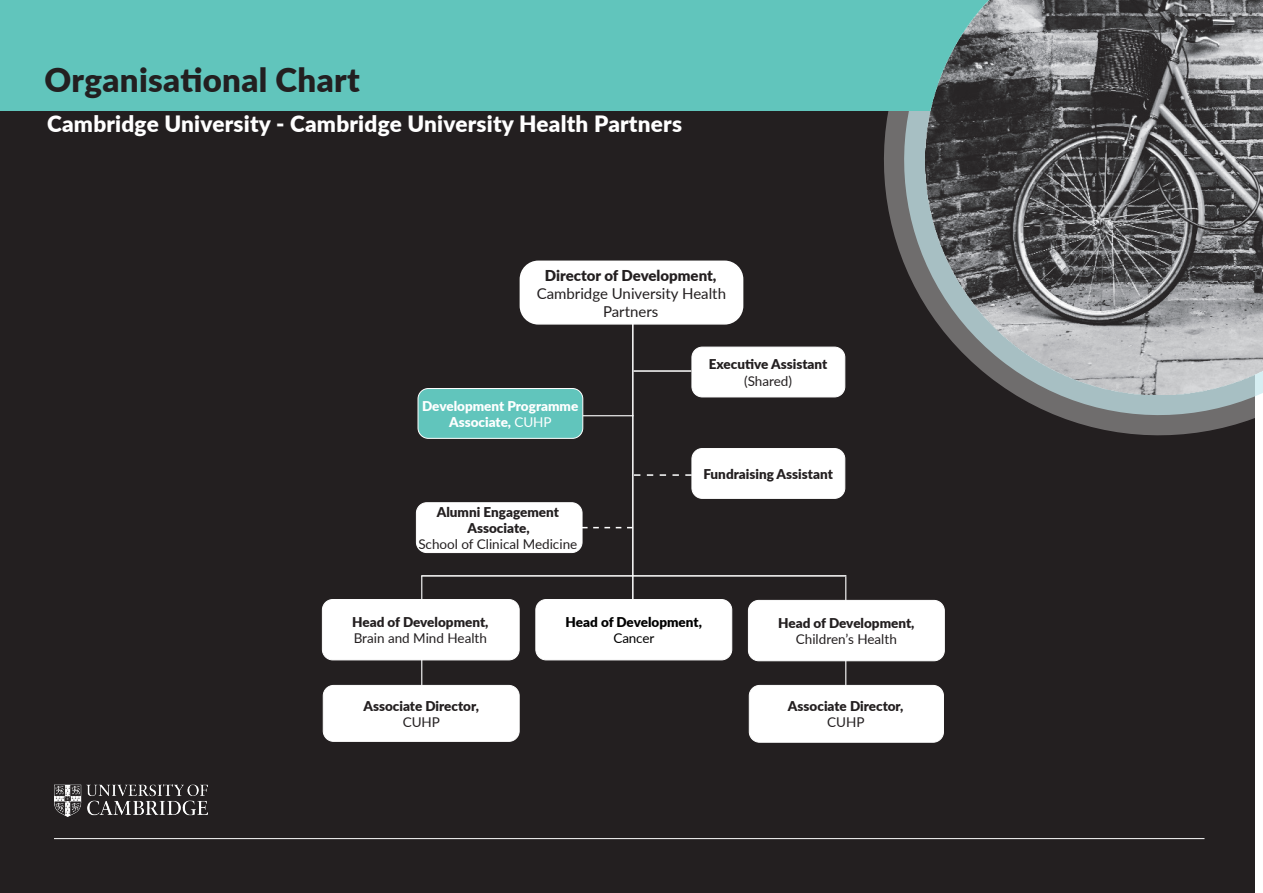
<style>
.page{position:relative;width:1263px;height:893px;background:#fff}
.page>*{position:absolute;margin:0;border:0;box-sizing:border-box;transform-origin:0 0}
.t1{font:900 33px "Lato";letter-spacing:.01em;color:#231f20}
.t2{font:900 22.5px "Lato";letter-spacing:.01em;color:#fff}
.t3{font:15px/18px "Lato";color:#231f20;text-align:center}
.t4{font:900 13.5px/16.2px "Lato";color:#231f20;text-align:center}
.t5{font:13.5px "Lato";color:#231f20}
.t6{font:900 13.5px/16.2px "Lato";color:#fff;text-align:center}
.t7{font:900 13.5px "Lato";color:#000}
.t8{font:13.5px "Lato";letter-spacing:-.01em;color:#000}
.s1{font-weight:900}
.s2{font-weight:400}
</style>
<div class="page">
<div style="left:0;top:100px;width:1255px;height:793px;background:#231f20"></div>
<svg style="left:884px;top:111px;width:376px;height:325px"></svg>
<div style="left:0;top:0;width:1261px;height:111px;background:#61c5bc"></div>
<img style="left:925px;top:0;width:338px;height:394px">
<hr style="left:54px;top:838px;width:1150px;height:1px;background:#fff">
<img style="left:54px;top:784px;width:154px;height:32px">
<hr style="left:632px;top:293px;width:2px;height:320px;background:#fff">
<svg style="left:582px;top:527px;width:50px;height:1px"></svg>
<div style="left:520px;top:261px;width:223px;height:63px;background:#fff;border-radius:18px"></div>
<div style="left:520px;top:261px;width:223px;height:64px;border:2px solid #fff;border-radius:18px"></div>
<hr style="left:634px;top:370px;width:57px;height:2px;background:#fff">
<hr style="left:421px;top:575px;width:425px;height:2px;background:#fff">
<hr style="left:421px;top:576px;width:1px;height:114px;background:#fff">
<hr style="left:845px;top:577px;width:1px;height:115px;background:#fff">
<div style="left:748px;top:600px;width:196px;height:61px;background:#fff;border-radius:10px"></div>
<div style="left:748px;top:600px;width:197px;height:61px;border:1px solid #fff;border-radius:10px"></div>
<div style="left:323px;top:685px;width:196px;height:56px;background:#fff;border-radius:10px"></div>
<div style="left:323px;top:685px;width:197px;height:57px;border:1px solid #fff;border-radius:10px"></div>
<div style="left:749px;top:685px;width:194px;height:57px;background:#fff;border-radius:10px"></div>
<div style="left:749px;top:685px;width:195px;height:58px;border:1px solid #fff;border-radius:10px"></div>
<div style="left:322px;top:599px;width:197px;height:61px;background:#fff;border-radius:10px"></div>
<div style="left:322px;top:599px;width:198px;height:61px;border:1px solid #fff;border-radius:10px"></div>
<div style="left:536px;top:599px;width:196px;height:61px;background:#fff;border-radius:10px"></div>
<div style="left:535px;top:599px;width:197px;height:61px;border:1px solid #fff;border-radius:10px"></div>
<div style="left:692px;top:448px;width:153px;height:50px;background:#fff;border-radius:10px"></div>
<div style="left:691px;top:448px;width:154px;height:51px;border:1px solid #fff;border-radius:10px"></div>
<div style="left:416px;top:503px;width:166px;height:50px;background:#fff;border-radius:10px"></div>
<div style="left:416px;top:502px;width:166px;height:51px;border:1px solid #fff;border-radius:10px"></div>
<div style="left:692px;top:347px;width:153px;height:50px;background:#fff;border-radius:10px"></div>
<div style="left:691px;top:347px;width:154px;height:50px;border:1px solid #fff;border-radius:10px"></div>
<div style="left:418px;top:388px;width:165px;height:50px;background:#61c5bc;border-radius:10px"></div>
<div style="left:418px;top:388px;width:165px;height:51px;border:1px solid #fff;border-radius:10px"></div>
<hr style="left:583px;top:415px;width:51px;height:1px;background:#fff">
<svg style="left:634px;top:474px;width:58px;height:2px"></svg>
<p class="t1" style="left:45px;top:56px;width:317px">Organisational Chart</p>
<p class="t2" style="left:47px;top:107px;width:636px">Cambridge University - Cambridge University Health Partners</p>
<p class="t3" style="left:537px;top:266px;width:191px"><span class="s1">Director of Development,<br></span>Cambridge University Health<br>Partners</p>
<p class="t6" style="left:422px;top:397px;width:158px">Development Programme<br>Associate, <span class="s2">CUHP</span></p>
<p class="t4" style="left:437px;top:503px;width:124px">Alumni Engagement<br>Associate,</p>
<p class="t5" style="left:418px;top:535px;width:160px">School of Clinical Medicine</p>
<p class="t4" style="left:709px;top:356px;width:120px">Executive Assistant</p>
<p class="t5" style="left:744px;top:371px;width:49px">(Shared)</p>
<p class="t4" style="left:703px;top:465px;width:131px">Fundraising Assistant</p>
<p class="t4" style="left:352px;top:613px;width:138px">Head of Development,</p>
<p class="t5" style="left:354px;top:629px;width:135px">Brain and Mind Health</p>
<p class="t4" style="left:363px;top:697px;width:117px">Associate Director,</p>
<p class="t5" style="left:403px;top:712px;width:39px">CUHP</p>
<p class="t7" style="left:566px;top:612px;width:138px">Head of Development,</p>
<p class="t8" style="left:613px;top:629px;width:42px">Cancer</p>
<p class="t4" style="left:778px;top:614px;width:138px">Head of Development,</p>
<p class="t5" style="left:796px;top:629px;width:102px">Children’s Health</p>
<p class="t4" style="left:788px;top:697px;width:117px">Associate Director,</p>
<p class="t5" style="left:827px;top:713px;width:39px">CUHP</p>
</div>
